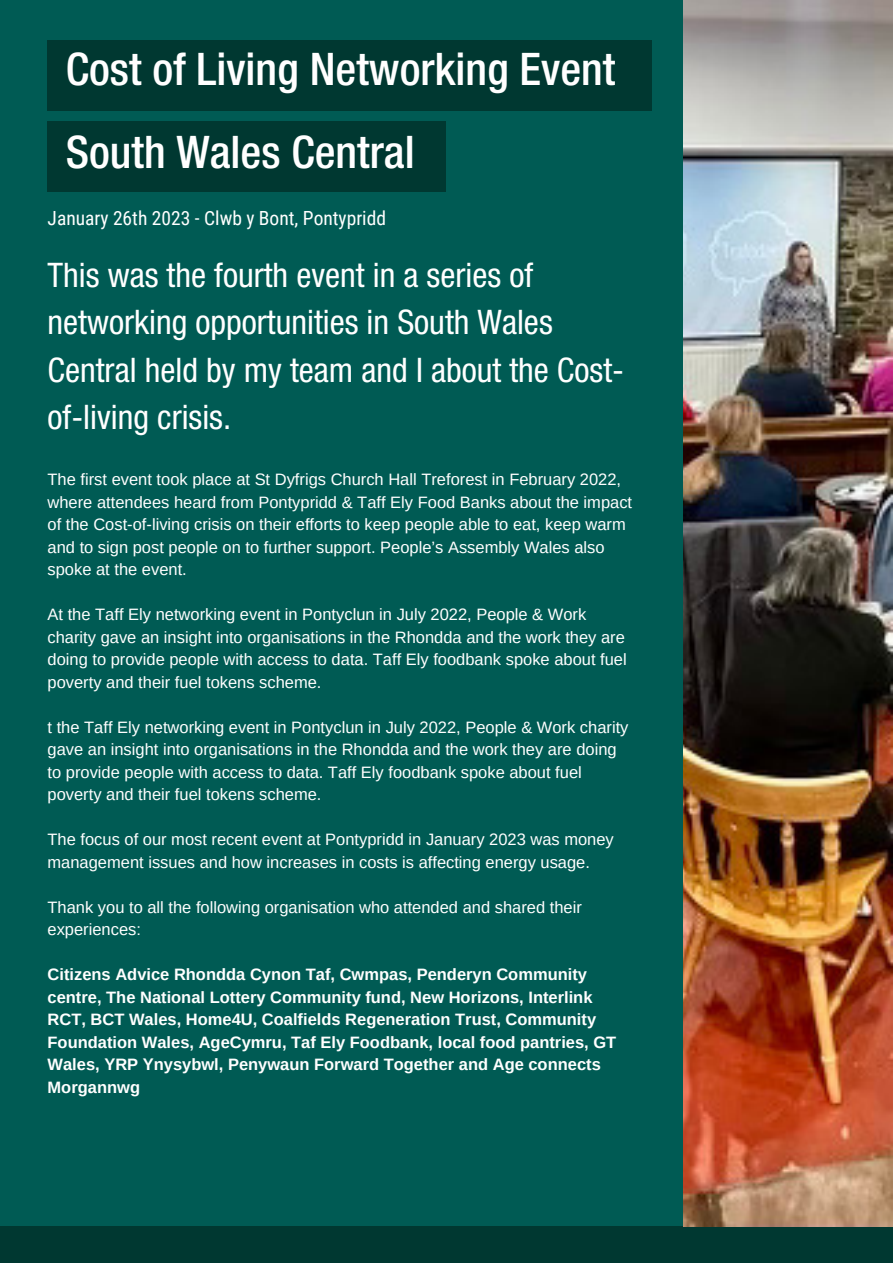
<style>
.page{position:relative;width:893px;height:1264px;background:#fff}
.page>*{position:absolute;margin:0;border:0;box-sizing:border-box;transform-origin:0 0}
.t1{font:500 condensed 45px "Helvetica Neue LT Std";color:#fff}
.t2{font:condensed 33.9px/47.2px "Helvetica Neue LT Std";color:#fff}
.t3{font:19.5px "Roboto Condensed";color:#fff}
.t4{font:16.5px/22.5px "Arimo";color:#fff}
.t5{font:700 16.5px/22.5px "Arimo";color:#fff}
</style>
<div class="page">
<div style="left:0;top:0;width:892px;height:1262px;background:#005b54"></div>
<div style="left:0;top:1226px;width:892px;height:36px;background:#003831"></div>
<img style="left:684px;top:0;width:208px;height:1226px">
<div style="left:48px;top:41px;width:604px;height:70px;background:#003831"></div>
<div style="left:48px;top:122px;width:398px;height:70px;background:#003831"></div>
<p class="t1" style="left:66px;top:53px;width:551px">Cost of Living Networking Event</p>
<p class="t1" style="left:66px;top:136px;width:350px">South Wales Central</p>
<p class="t3" style="left:48px;top:207px;width:340px">January 26th 2023 - Clwb y Bont, Pontypridd</p>
<p class="t2" style="left:48px;top:256px;width:578px">This was the fourth event in a series of networking opportunities in South Wales Central held by my team and I about the Cost&shy;of-living crisis.</p>
<p class="t4" style="left:48px;top:468px;width:586px">The first event took place at St Dyfrigs Church Hall Treforest in February 2022, where attendees heard from Pontypridd &amp; Taff Ely Food Banks about the impact of the Cost-of-living crisis on their efforts to keep people able to eat, keep warm and to sign post people on to further support. People’s Assembly Wales also spoke at the event.</p>
<p class="t4" style="left:48px;top:603px;width:580px">At the Taff Ely networking event in Pontyclun in July 2022, People &amp; Work charity gave an insight into organisations in the Rhondda and the work they are doing to provide people with access to data. Taff Ely foodbank spoke about fuel poverty and their fuel tokens scheme.</p>
<p class="t4" style="left:48px;top:716px;width:582px">t the Taff Ely networking event in Pontyclun in July 2022, People &amp; Work charity gave an insight into organisations in the Rhondda and the work they are doing to provide people with access to data. Taff Ely foodbank spoke about fuel poverty and their fuel tokens scheme.</p>
<p class="t4" style="left:48px;top:828px;width:567px">The focus of our most recent event at Pontypridd in January 2023 was money management issues and how increases in costs is affecting energy usage.</p>
<p class="t4" style="left:48px;top:895px;width:535px">Thank you to all the following organisation who attended and shared their experiences:</p>
<p class="t5" style="left:48px;top:963px;width:570px">Citizens Advice Rhondda Cynon Taf, Cwmpas, Penderyn Community centre, The National Lottery Community fund, New Horizons, Interlink RCT, BCT Wales, Home4U, Coalfields Regeneration Trust, Community Foundation Wales, AgeCymru, Taf Ely Foodbank, local food pantries, GT Wales, YRP Ynysybwl, Penywaun Forward Together and Age connects Morgannwg</p>
</div>
